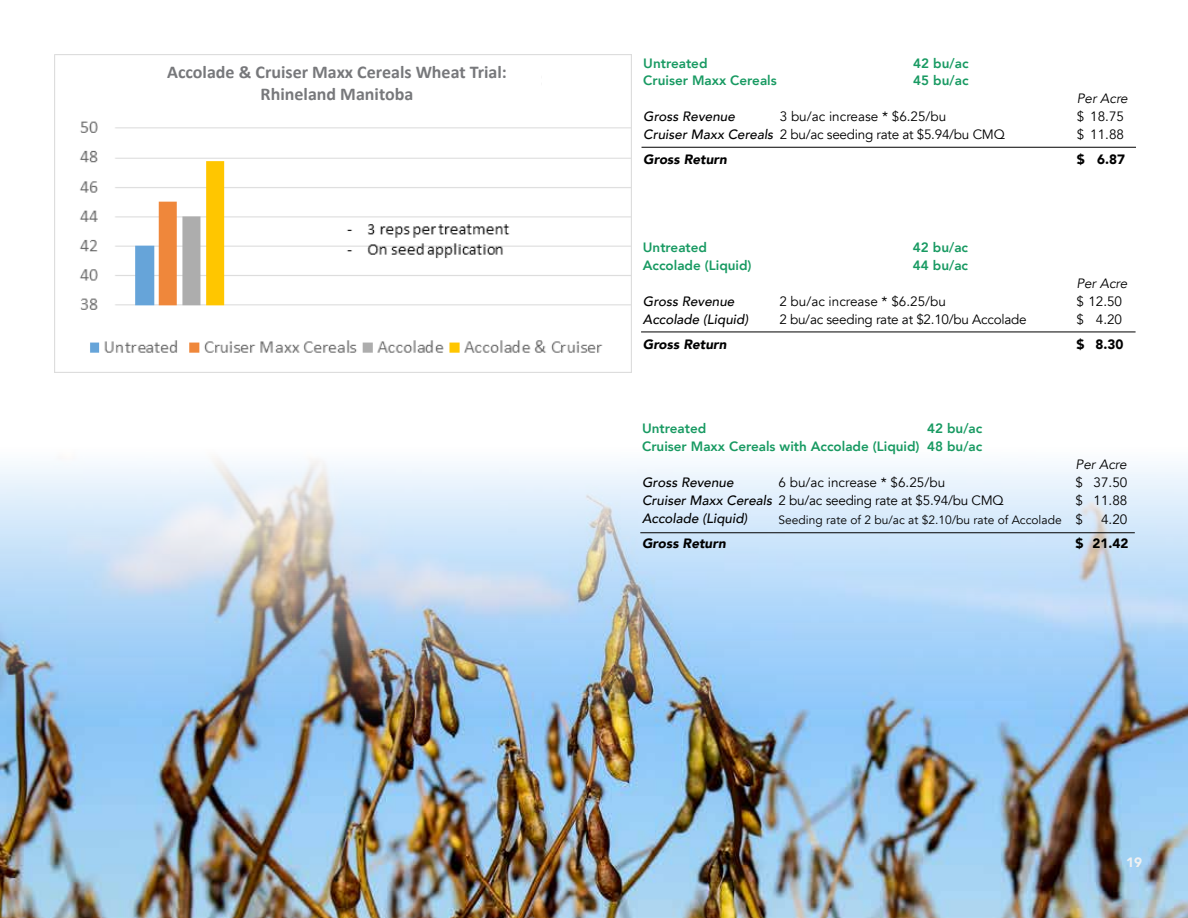
<style>
.page{position:relative;width:1188px;height:918px;background:#fff}
.page>*{position:absolute;margin:0;border:0;box-sizing:border-box;transform-origin:0 0}
.t1{font:700 18px/21.6px "Calibri";color:#77787b;text-align:center}
.t2{font:13.5px "Avenir";letter-spacing:-.02em;color:#000}
.t3{font:800 13.5px/18px "Avenir";color:#189a62;text-align:right}
.t4{font:13.5px "Avenir";color:#000}
.t5{font:italic 500 13.5px "Avenir";color:#000}
.t6{font:italic 900 13.5px "Avenir";color:#000}
.t7{font:italic 13.5px "Avenir";color:#000}
.t8{font:900 13.5px "Avenir";color:#000}
.t9{font:900 13.5px "Avenir";color:#f1f1f2}
.t10{font:12px "Avenir";color:#000}
.s1{font-weight:500;font-style:italic}
.s2{font-size:13.5px}
</style>
<div class="page">
<img style="left:0;top:458px;width:1188px;height:460px">
<img style="left:54px;top:54px;width:577px;height:318px">
<hr style="left:642px;top:147px;width:494px;height:1px;background:#000">
<hr style="left:641px;top:332px;width:495px;height:1px;background:#000">
<hr style="left:640px;top:532px;width:495px;height:1px;background:#000">
<div style="left:133px;top:64px;width:408px;height:51px;background:#fff"></div>
<h1 class="t1" style="left:167px;top:61px;width:341px">Accolade &amp; Cruiser Maxx Cereals Wheat Trial:<br>Rhineland Manitoba</h1>
<p class="t3" style="left:643px;top:54px;width:66px">Untreated</p>
<p class="t3" style="left:913px;top:54px;width:57px">42 bu/ac</p>
<p class="t3" style="left:643px;top:72px;width:135px">Cruiser Maxx Cereals</p>
<p class="t3" style="left:913px;top:72px;width:57px">45 bu/ac</p>
<p class="t7" style="left:1077px;top:91px;width:53px">Per Acre</p>
<p class="t5" style="left:643px;top:109px;width:93px">Gross Revenue</p>
<p class="t4" style="left:780px;top:109px;width:168px">3 bu/ac increase * $6.25/bu</p>
<p class="t2" style="left:1077px;top:109px;width:49px">$ 18.75</p>
<p class="t2" style="left:643px;top:127px;width:363px"><span class="s1">Cruiser Maxx Cereals</span> 2 bu/ac seeding rate at $5.94/bu CMQ</p>
<p class="t2" style="left:1077px;top:127px;width:49px">$ 11.88</p>
<p class="t6" style="left:643px;top:148px;width:85px">Gross Return</p>
<p class="t8" style="left:1077px;top:148px;width:50px">$ 6.87</p>
<p class="t3" style="left:643px;top:238px;width:66px">Untreated</p>
<p class="t3" style="left:913px;top:238px;width:57px">42 bu/ac</p>
<p class="t3" style="left:643px;top:256px;width:110px">Accolade (Liquid)</p>
<p class="t3" style="left:913px;top:256px;width:57px">44 bu/ac</p>
<p class="t7" style="left:1076px;top:275px;width:53px">Per Acre</p>
<p class="t5" style="left:643px;top:293px;width:93px">Gross Revenue</p>
<p class="t4" style="left:779px;top:293px;width:168px">2 bu/ac increase * $6.25/bu</p>
<p class="t2" style="left:1076px;top:293px;width:47px">$ 12.50</p>
<p class="t5" style="left:643px;top:311px;width:107px">Accolade (Liquid)</p>
<p class="t2" style="left:779px;top:311px;width:249px">2 bu/ac seeding rate at $2.10/bu Accolade</p>
<p class="t2" style="left:1076px;top:311px;width:47px">$ 4.20</p>
<p class="t6" style="left:643px;top:333px;width:85px">Gross Return</p>
<p class="t8" style="left:1076px;top:333px;width:48px">$ 8.30</p>
<p class="t3" style="left:642px;top:420px;width:342px">42 bu/ac<br>Cruiser Maxx Cereals with Accolade (Liquid) 48 bu/ac</p>
<p class="t3" style="left:642px;top:420px;width:66px">Untreated</p>
<p class="t7" style="left:1076px;top:457px;width:53px">Per Acre</p>
<p class="t5" style="left:642px;top:475px;width:93px">Gross Revenue</p>
<p class="t4" style="left:779px;top:475px;width:168px">6 bu/ac increase * $6.25/bu</p>
<p class="t2" style="left:1076px;top:475px;width:53px">$ 37.50</p>
<p class="t2" style="left:642px;top:493px;width:363px"><span class="s1">Cruiser Maxx Cereals</span> 2 bu/ac seeding rate at $5.94/bu CMQ</p>
<p class="t2" style="left:1076px;top:493px;width:53px">$ 11.88</p>
<p class="t5" style="left:642px;top:511px;width:107px">Accolade (Liquid)</p>
<p class="t10" style="left:779px;top:512px;width:306px">Seeding rate of 2 bu/ac at $2.10/bu rate of Accolade <span class="s2">$</span></p>
<p class="t2" style="left:1101px;top:511px;width:28px">4.20</p>
<p class="t6" style="left:642px;top:532px;width:85px">Gross Return</p>
<p class="t8" style="left:1076px;top:532px;width:54px">$ 21.42</p>
<p class="t9" style="left:1126px;top:850px;width:17px">19</p>
</div>
